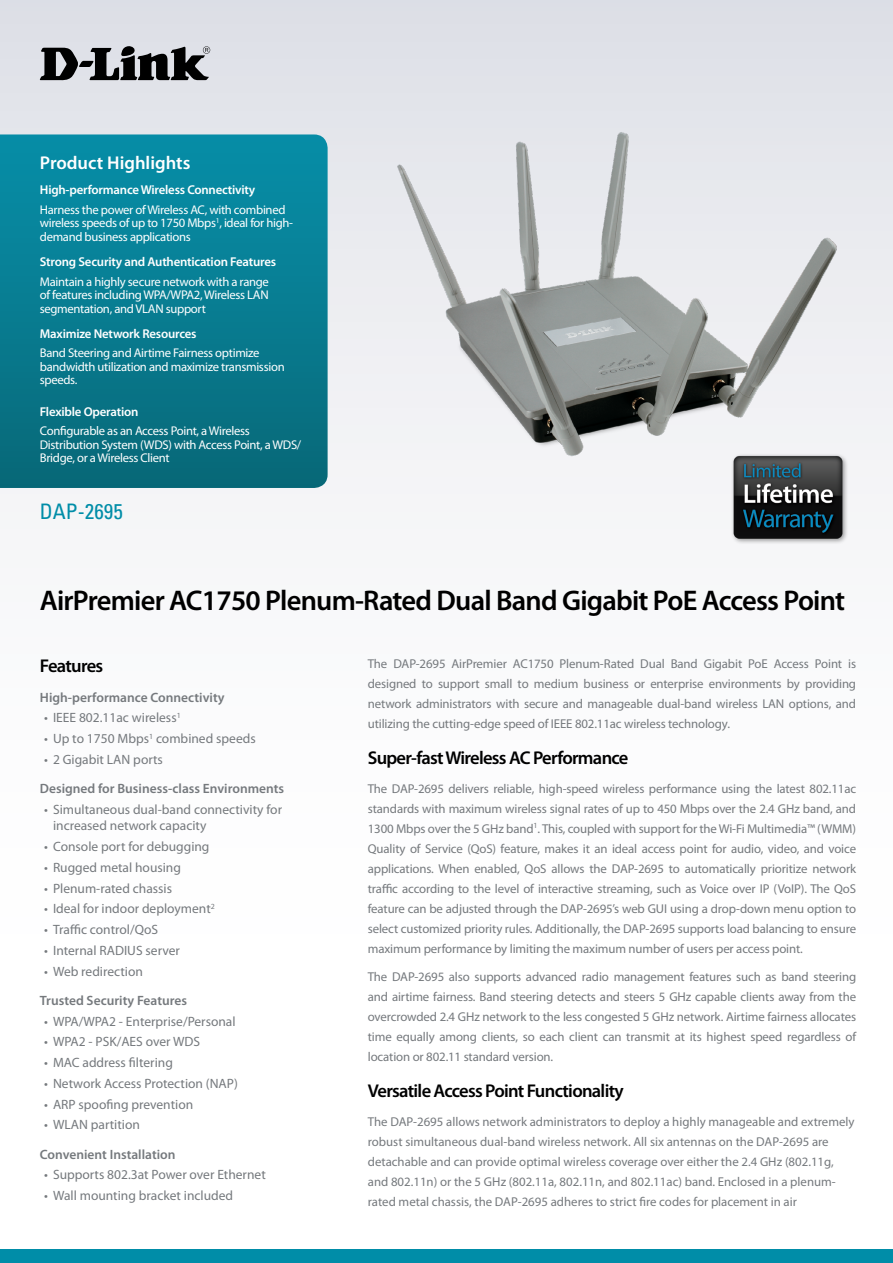
<style>
.page{position:relative;width:893px;height:1263px;background:#fff}
.page>*{position:absolute;margin:0;border:0;box-sizing:border-box;transform-origin:0 0}
.t1{font:600 28.5px "Myriad Pro";letter-spacing:-.025em;color:#000}
.t2{font:condensed 21.3px "Univers";color:#008da8}
.t3{font:600 18.6px "Myriad Pro";letter-spacing:-.04em;color:#000}
.t4{font:600 18.6px "Myriad Pro";color:#fff}
.t5{font:13.5px/16.5px "Myriad Pro";color:#75797d}
.t6{font:600 13.5px "Myriad Pro";color:#75797d}
.t7{font:12.9px/20px "Myriad Pro";color:#75797d;text-align:justify}
.t8{font:600 12.9px "Myriad Pro";letter-spacing:-.015em;color:#fff}
.t9{font:12.6px/13.5px "Myriad Pro";letter-spacing:-.025em;color:#fff}
</style>
<div class="page">
<div style="left:0;top:0;width:893px;height:1084px;background:linear-gradient(to bottom,#e2e3e9,#fff)"></div>
<div style="left:0;top:1249px;width:893px;height:14px;background:#008da8"></div>
<svg style="left:0;top:134px;width:328px;height:354px;background:#087b90"></svg>
<svg style="left:40px;top:46px;width:170px;height:34px;background:#66676a"></svg>
<img style="left:371px;top:107px;width:496px;height:376px">
<img style="left:725px;top:446px;width:133px;height:109px">
<h3 class="t4" style="left:40px;top:151px;width:152px">Product Highlights</h3>
<p class="t8" style="left:40px;top:182px;width:217px">High-performance Wireless Connectivity</p>
<p class="t9" style="left:40px;top:202px;width:255px">Harness the power of Wireless AC, with combined wireless speeds of up to 1750 Mbps<sup>1</sup>, ideal for high&shy;demand business applications</p>
<p class="t8" style="left:40px;top:254px;width:238px">Strong Security and Authentication Features</p>
<p class="t9" style="left:40px;top:274px;width:231px;text-align:justify">Maintain a highly secure network with a range of features including WPA/WPA2, Wireless LAN segmentation, and VLAN support</p>
<p class="t8" style="left:40px;top:325px;width:158px">Maximize Network Resources</p>
<p class="t9" style="left:40px;top:346px;width:246px">Band Steering and Airtime Fairness optimize bandwidth utilization and maximize transmission speeds.</p>
<p class="t8" style="left:40px;top:403px;width:100px">Flexible Operation</p>
<p class="t9" style="left:40px;top:424px;width:263px">Configurable as an Access Point, a Wireless<br>Distribution System (WDS) with Access Point, a WDS/<br>Bridge, or a Wireless Client</p>
<h2 class="t2" style="left:40px;top:498px;width:85px">DAP-2695</h2>
<h1 class="t1" style="left:40px;top:582px;width:807px">AirPremier AC1750 Plenum-Rated Dual Band Gigabit PoE Access Point</h1>
<h3 class="t3" style="left:40px;top:654px;width:65px">Features</h3>
<p class="t6" style="left:40px;top:688px;width:186px">High-performance Connectivity</p>
<p class="t5" style="left:44px;top:709px;width:138px">• IEEE 802.11ac wireless<sup>1</sup></p>
<p class="t5" style="left:44px;top:730px;width:213px">• Up to 1750 Mbps<sup>1</sup> combined speeds</p>
<p class="t5" style="left:44px;top:751px;width:120px">• 2 Gigabit LAN ports</p>
<p class="t6" style="left:40px;top:780px;width:246px">Designed for Business-class Environments</p>
<p class="t5" style="left:53px;top:801px;width:231px;text-indent:-9px">• Simultaneous dual-band connectivity for increased network capacity</p>
<p class="t5" style="left:44px;top:838px;width:167px">• Console port for debugging</p>
<p class="t5" style="left:44px;top:859px;width:138px">• Rugged metal housing</p>
<p class="t5" style="left:44px;top:880px;width:129px">• Plenum-rated chassis</p>
<p class="t5" style="left:44px;top:900px;width:172px">• Ideal for indoor deployment<sup>2</sup></p>
<p class="t5" style="left:44px;top:921px;width:116px">• Traffic control/QoS</p>
<p class="t5" style="left:44px;top:942px;width:137px">• Internal RADIUS server</p>
<p class="t5" style="left:44px;top:963px;width:100px">• Web redirection</p>
<p class="t6" style="left:40px;top:992px;width:149px">Trusted Security Features</p>
<p class="t5" style="left:44px;top:1013px;width:193px">• WPA/WPA2 - Enterprise/Personal</p>
<p class="t5" style="left:44px;top:1033px;width:157px">• WPA2 - PSK/AES over WDS</p>
<p class="t5" style="left:44px;top:1054px;width:130px">• MAC address filtering</p>
<p class="t5" style="left:44px;top:1075px;width:195px">• Network Access Protection (NAP)</p>
<p class="t5" style="left:44px;top:1096px;width:151px">• ARP spoofing prevention</p>
<p class="t5" style="left:44px;top:1116px;width:97px">• WLAN partition</p>
<p class="t6" style="left:40px;top:1145px;width:137px">Convenient Installation</p>
<p class="t5" style="left:44px;top:1166px;width:223px">• Supports 802.3at Power over Ethernet</p>
<p class="t5" style="left:44px;top:1187px;width:191px">• Wall mounting bracket included</p>
<p class="t7" style="left:368px;top:654px;width:490px">The DAP-2695 AirPremier AC1750 Plenum-Rated Dual Band Gigabit PoE Access Point is designed to support small to medium business or enterprise environments by providing network administrators with secure and manageable dual-band wireless LAN options, and utilizing the cutting-edge speed of IEEE 802.11ac wireless technology.</p>
<h3 class="t3" style="left:368px;top:746px;width:262px">Super-fast Wireless AC Performance</h3>
<p class="t7" style="left:368px;top:778px;width:490px">The DAP-2695 delivers reliable, high-speed wireless performance using the latest 802.11ac standards with maximum wireless signal rates of up to 450 Mbps over the 2.4 GHz band, and 1300 Mbps over the 5 GHz band<sup>1</sup>. This, coupled with support for the Wi-Fi Multimedia™ (WMM)<br>Quality of Service (QoS) feature, makes it an ideal access point for audio, video, and voice applications. When enabled, QoS allows the DAP-2695 to automatically prioritize network traffic according to the level of interactive streaming, such as Voice over IP (VoIP). The QoS feature can be adjusted through the DAP-2695’s web GUI using a drop-down menu option to select customized priority rules. Additionally, the DAP-2695 supports load balancing to ensure maximum performance by limiting the maximum number of users per access point.</p>
<p class="t7" style="left:368px;top:967px;width:490px">The DAP-2695 also supports advanced radio management features such as band steering and airtime fairness. Band steering detects and steers 5 GHz capable clients away from the overcrowded 2.4 GHz network to the less congested 5 GHz network. Airtime fairness allocates time equally among clients, so each client can transmit at its highest speed regardless of location or 802.11 standard version.</p>
<h3 class="t3" style="left:368px;top:1079px;width:258px">Versatile Access Point Functionality</h3>
<p class="t7" style="left:368px;top:1111px;width:488px;text-align:left">The DAP-2695 allows network administrators to deploy a highly manageable and extremely robust simultaneous dual-band wireless network. All six antennas on the DAP-2695 are detachable and can provide optimal wireless coverage over either the 2.4 GHz (802.11g, and 802.11n) or the 5 GHz (802.11a, 802.11n, and 802.11ac) band. Enclosed in a plenum&shy;rated metal chassis, the DAP-2695 adheres to strict fire codes for placement in air</p>
</div>
